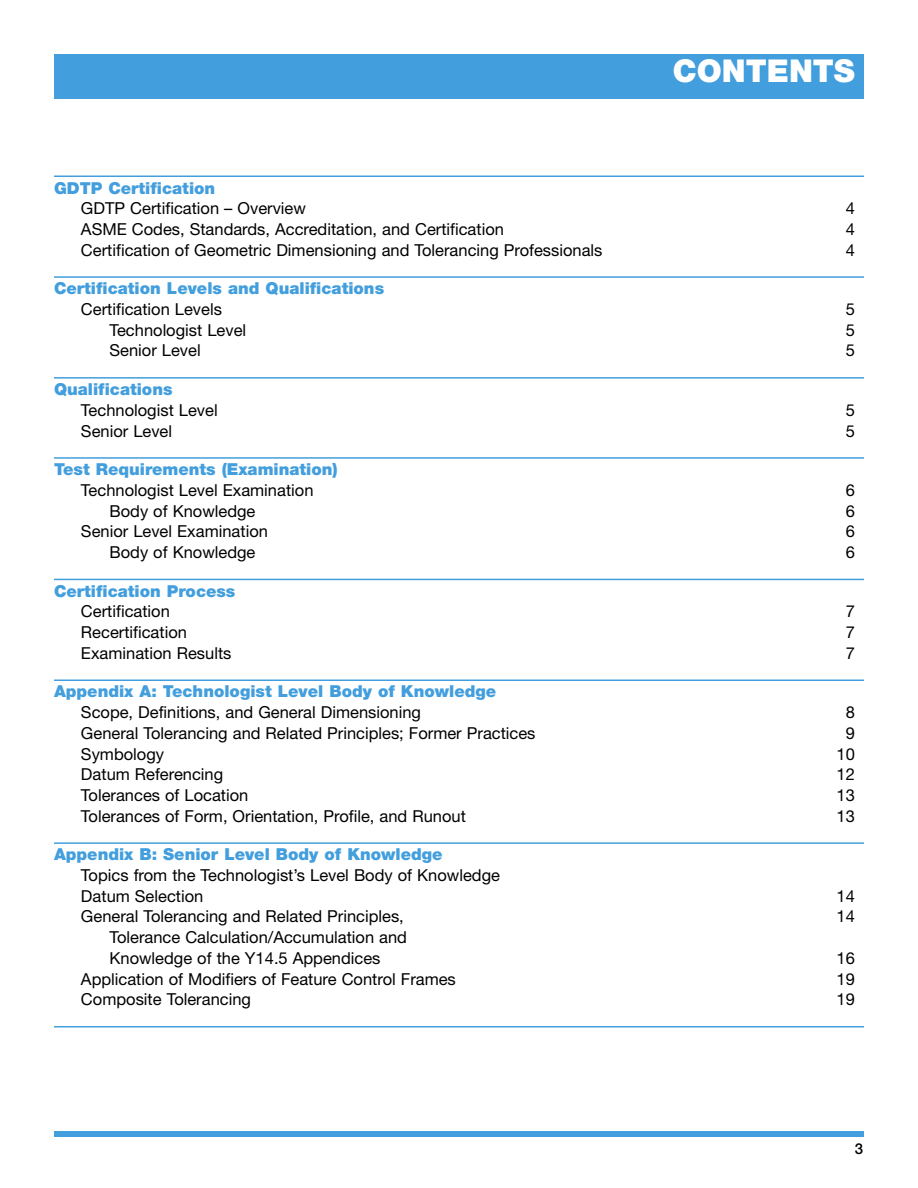
<style>
.page{position:relative;width:918px;height:1188px;background:#fff}
.page>*{position:absolute;margin:0;border:0;box-sizing:border-box;transform-origin:0 0}
.t1{font:900 31.5px "Helvetica Neue LT Std";color:#fff}
.t2{font:16.5px/20.7px "Helvetica Neue";color:#000}
.t3{font:900 16.5px "Helvetica Neue LT Std";color:#429edd}
.t4{font:500 15px "Helvetica Neue";color:#000}
</style>
<div class="page">
<div style="left:54px;top:1131px;width:810px;height:6px;background:#429edd"></div>
<div style="left:54px;top:54px;width:810px;height:45px;background:#429edd"></div>
<hr style="left:54px;top:176px;width:810px;height:1px;background:#429edd">
<hr style="left:54px;top:276px;width:810px;height:2px;background:#429edd">
<hr style="left:54px;top:377px;width:810px;height:2px;background:#429edd">
<hr style="left:54px;top:457px;width:810px;height:2px;background:#429edd">
<hr style="left:54px;top:579px;width:810px;height:1px;background:#429edd">
<hr style="left:54px;top:680px;width:810px;height:1px;background:#429edd">
<hr style="left:54px;top:842px;width:810px;height:2px;background:#429edd">
<hr style="left:54px;top:1026px;width:810px;height:2px;background:#429edd">
<h1 class="t1" style="left:673px;top:60px;width:184px">CONTENTS</h1>
<p class="t3" style="left:54px;top:182px;width:163px">GDTP Certification</p>
<p class="t2" style="left:81px;top:200px;width:226px">GDTP Certification – Overview</p>
<p class="t2" style="left:846px;top:200px;width:11px">4</p>
<p class="t2" style="left:81px;top:220px;width:425px">ASME Codes, Standards, Accreditation, and Certification</p>
<p class="t2" style="left:846px;top:220px;width:11px">4</p>
<p class="t2" style="left:81px;top:241px;width:523px">Certification of Geometric Dimensioning and Tolerancing Professionals</p>
<p class="t2" style="left:846px;top:241px;width:11px">4</p>
<p class="t3" style="left:54px;top:283px;width:332px">Certification Levels and Qualifications</p>
<p class="t2" style="left:81px;top:300px;width:143px">Certification Levels</p>
<p class="t2" style="left:846px;top:300px;width:11px">5</p>
<p class="t2" style="left:109px;top:321px;width:138px">Technologist Level</p>
<p class="t2" style="left:846px;top:321px;width:11px">5</p>
<p class="t2" style="left:109px;top:342px;width:93px">Senior Level</p>
<p class="t2" style="left:846px;top:342px;width:11px">5</p>
<p class="t3" style="left:54px;top:383px;width:120px">Qualifications</p>
<p class="t2" style="left:81px;top:401px;width:138px">Technologist Level</p>
<p class="t2" style="left:846px;top:401px;width:11px">5</p>
<p class="t2" style="left:81px;top:422px;width:93px">Senior Level</p>
<p class="t2" style="left:846px;top:422px;width:11px">5</p>
<p class="t3" style="left:54px;top:463px;width:285px">Test Requirements (Examination)</p>
<p class="t2" style="left:81px;top:481px;width:234px">Technologist Level Examination</p>
<p class="t2" style="left:846px;top:481px;width:11px">6</p>
<p class="t2" style="left:109px;top:502px;width:148px">Body of Knowledge</p>
<p class="t2" style="left:846px;top:502px;width:11px">6</p>
<p class="t2" style="left:81px;top:523px;width:188px">Senior Level Examination</p>
<p class="t2" style="left:846px;top:523px;width:11px">6</p>
<p class="t2" style="left:109px;top:543px;width:148px">Body of Knowledge</p>
<p class="t2" style="left:846px;top:543px;width:11px">6</p>
<p class="t3" style="left:54px;top:585px;width:183px">Certification Process</p>
<p class="t2" style="left:81px;top:603px;width:90px">Certification</p>
<p class="t2" style="left:846px;top:603px;width:11px">7</p>
<p class="t2" style="left:81px;top:624px;width:107px">Recertification</p>
<p class="t2" style="left:846px;top:624px;width:11px">7</p>
<p class="t2" style="left:81px;top:644px;width:152px">Examination Results</p>
<p class="t2" style="left:846px;top:644px;width:11px">7</p>
<p class="t3" style="left:54px;top:686px;width:444px">Appendix A: Technologist Level Body of Knowledge</p>
<p class="t2" style="left:81px;top:704px;width:342px">Scope, Definitions, and General Dimensioning</p>
<p class="t2" style="left:846px;top:704px;width:11px">8</p>
<p class="t2" style="left:81px;top:724px;width:456px">General Tolerancing and Related Principles; Former Practices</p>
<p class="t2" style="left:846px;top:724px;width:11px">9</p>
<p class="t2" style="left:81px;top:745px;width:85px">Symbology</p>
<p class="t2" style="left:837px;top:745px;width:20px">10</p>
<p class="t2" style="left:81px;top:766px;width:144px">Datum Referencing</p>
<p class="t2" style="left:837px;top:766px;width:20px">12</p>
<p class="t2" style="left:81px;top:786px;width:169px">Tolerances of Location</p>
<p class="t2" style="left:837px;top:786px;width:20px">13</p>
<p class="t2" style="left:81px;top:807px;width:386px">Tolerances of Form, Orientation, Profile, and Runout</p>
<p class="t2" style="left:837px;top:807px;width:20px">13</p>
<p class="t3" style="left:54px;top:849px;width:390px">Appendix B: Senior Level Body of Knowledge</p>
<p class="t2" style="left:81px;top:866px;width:421px">Topics from the Technologist’s Level Body of Knowledge<br>Datum Selection</p>
<p class="t2" style="left:837px;top:887px;width:20px">14</p>
<p class="t2" style="left:81px;top:908px;width:324px">General Tolerancing and Related Principles,</p>
<p class="t2" style="left:837px;top:908px;width:20px">14</p>
<p class="t2" style="left:109px;top:929px;width:299px">Tolerance Calculation/Accumulation and<br>Knowledge of the Y14.5 Appendices</p>
<p class="t2" style="left:837px;top:949px;width:20px">16</p>
<p class="t2" style="left:81px;top:970px;width:376px">Application of Modifiers of Feature Control Frames</p>
<p class="t2" style="left:837px;top:970px;width:20px">19</p>
<p class="t2" style="left:81px;top:991px;width:172px">Composite Tolerancing</p>
<p class="t2" style="left:837px;top:991px;width:20px">19</p>
<p class="t4" style="left:855px;top:1143px;width:10px">3</p>
</div>
